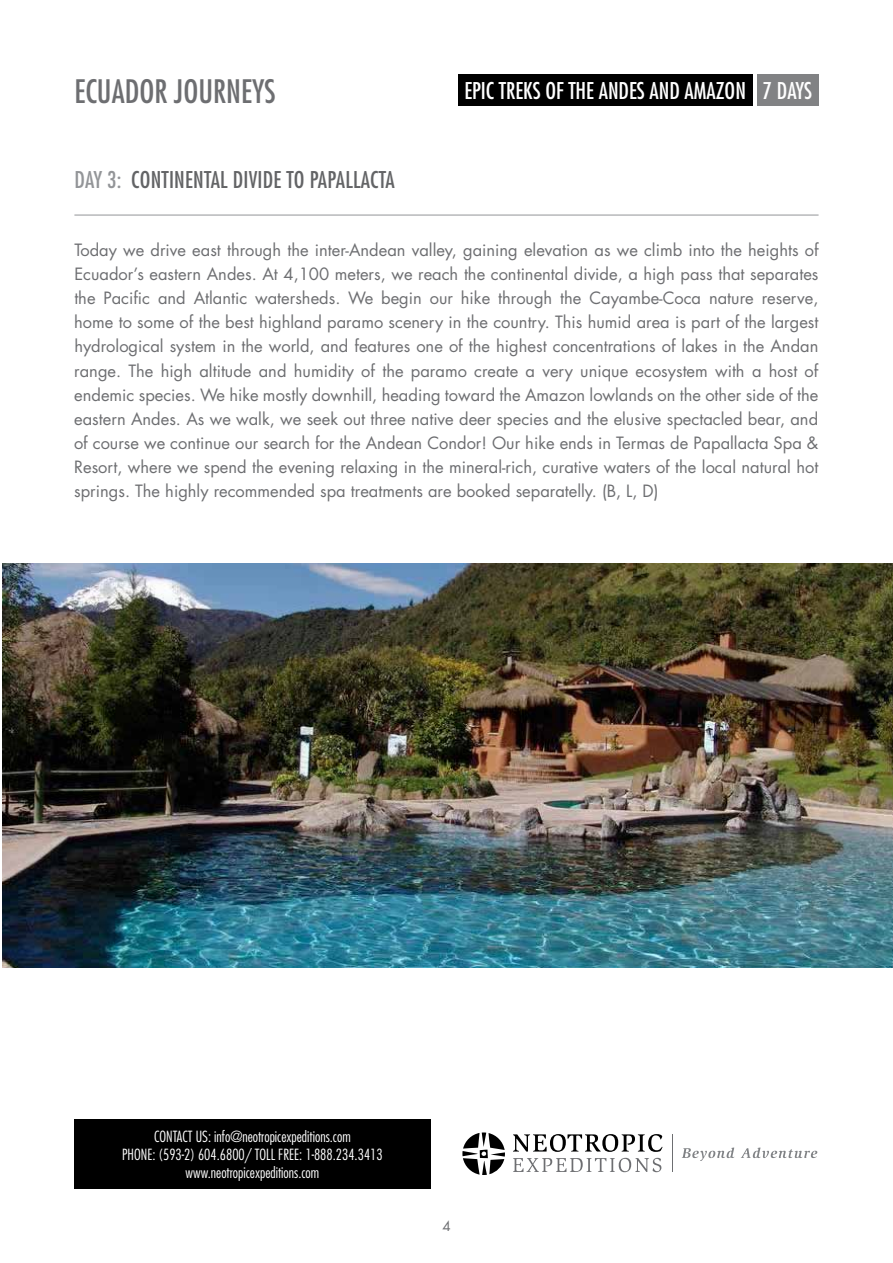
<style>
.page{position:relative;width:893px;height:1263px;background:#fff}
.page>*{position:absolute;margin:0;border:0;box-sizing:border-box;transform-origin:0 0}
.t1{font:condensed 31.5px "Futura Std";color:#6d6e71}
.t2{font:condensed 22.5px "Futura Std";letter-spacing:.01em;color:#636466}
.t3{font:condensed 22.5px "Futura Std";color:#fff}
.t4{font:16.5px/24px "Futura Std";color:#6d6e71;text-align:justify}
.t5{font:300 condensed 15px/18px "Futura Std";color:#fff;text-align:center}
.t6{font:13.5px "Futura Std";color:#6d6e71}
.s1{color:#939598}
</style>
<div class="page">
<hr style="left:74px;top:215px;width:745px;height:1px;background:#939598">
<div style="left:74px;top:1119px;width:357px;height:69px;background:#000"></div>
<svg style="left:462px;top:1132px;width:43px;height:43px"></svg>
<svg style="left:513px;top:1134px;width:150px;height:18px"></svg>
<svg style="left:513px;top:1158px;width:148px;height:14px"></svg>
<svg style="left:682px;top:1147px;width:52px;height:14px"></svg>
<svg style="left:741px;top:1147px;width:76px;height:11px"></svg>
<hr style="left:672px;top:1134px;width:1px;height:38px;background:#6d6e71">
<img style="left:2px;top:563px;width:890px;height:404px">
<div style="left:458px;top:74px;width:294px;height:32px;background:#000"></div>
<div style="left:757px;top:74px;width:62px;height:32px;background:#818284"></div>
<h1 class="t1" style="left:74px;top:73px;width:203px">ECUADOR JOURNEYS</h1>
<h2 class="t3" style="left:464px;top:78px;width:349px">EPIC TREKS OF THE ANDES AND AMAZON 7 days</h2>
<h2 class="t2" style="left:74px;top:167px;width:322px"><span class="s1">DAY 3:</span> CONTINENTAL DIVIDE TO PAPALLACTA</h2>
<p class="t4" style="left:74px;top:239px;width:746px">Today we drive east through the inter-Andean valley, gaining elevation as we climb into the heights of Ecuador’s eastern Andes. At 4,100 meters, we reach the continental divide, a high pass that separates the Pacific and Atlantic watersheds. We begin our hike through the Cayambe-Coca nature reserve, home to some of the best highland paramo scenery in the country. This humid area is part of the largest hydrological system in the world, and features one of the highest concentrations of lakes in the Andan range. The high altitude and humidity of the paramo create a very unique ecosystem with a host of endemic species. We hike mostly downhill, heading toward the Amazon lowlands on the other side of the eastern Andes. As we walk, we seek out three native deer species and the elusive spectacled bear, and of course we continue our search for the Andean Condor! Our hike ends in Termas de Papallacta Spa &amp; Resort, where we spend the evening relaxing in the mineral-rich, curative waters of the local natural hot springs. The highly recommended spa treatments are booked separatelly. (B, L, D)</p>
<p class="t5" style="left:122px;top:1127px;width:262px">CONTACT US: info@neotropicexpeditions.com<br>PHONE: (593-2) 604.6800/ TOLL FREE: 1-888.234.3413 www.neotropicexpeditions.com</p>
<p class="t6" style="left:442px;top:1218px;width:10px">4</p>
</div>
